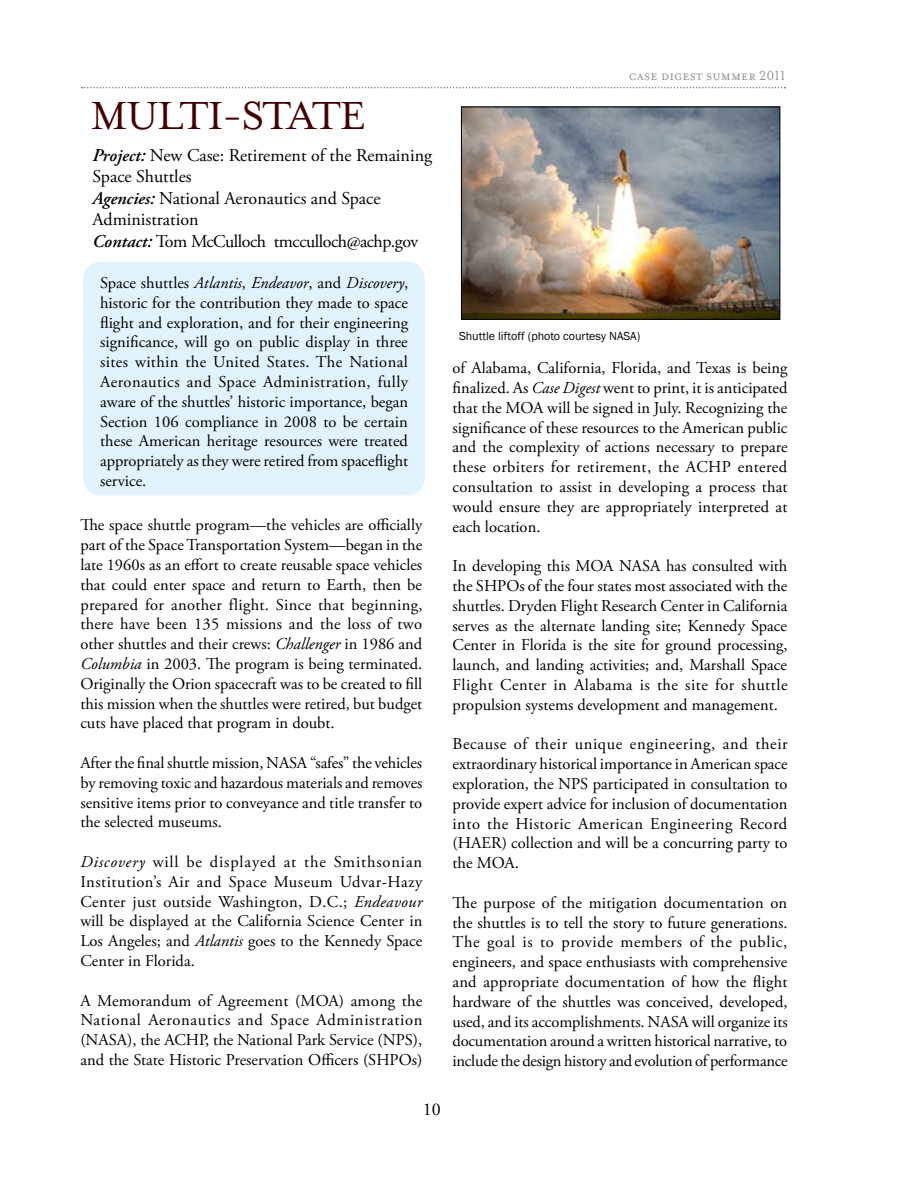
<style>
.page{position:relative;width:918px;height:1188px;background:#fff}
.page>*{position:absolute;margin:0;border:0;box-sizing:border-box;transform-origin:0 0}
.t1{font:45px "Mrs Eaves Small Caps";color:#400}
.t2{font:18px/21.6px "Adobe Garamond Pro";color:#000}
.t3{font:16.5px/19.8px "Adobe Garamond Pro";color:#000;text-align:justify}
.t4{font:15px "Mrs Eaves Small Caps";color:#939598}
.t5{font:12px "Franklin Gothic";color:#000}
.s1{font-weight:600;font-style:italic}
.s2{font-style:italic}
</style>
<div class="page">
<svg style="left:82px;top:87px;width:704px;height:1px"></svg>
<div style="left:83px;top:262px;width:342px;height:234px;background:#e1f3fd;border-radius:18px"></div>
<img style="left:463px;top:109px;width:315px;height:209px">
<div style="left:461px;top:107px;width:319px;height:213px;border:1px solid #000"></div>
<h1 class="t1" style="left:91px;top:91px;width:27px">Multi</h1>
<h1 class="t1" style="left:222px;top:91px;width:45px">-state</h1>
<p class="t2" style="left:93px;top:145px;width:341px"><span class="s1">Project:</span> New Case: Retirement of the Remaining Space Shuttles<br><span class="s1">Agencies:</span> National Aeronautics and Space Administration<br><span class="s1">Contact:</span> Tom McCulloch tmcculloch@achp.gov</p>
<p class="t3" style="left:100px;top:273px;width:310px">Space shuttles <span class="s2">Atlantis</span>, <span class="s2">Endeavor</span>, and <span class="s2">Discovery</span>, historic for the contribution they made to space flight and exploration, and for their engineering significance, will go on public display in three sites within the United States. The National Aeronautics and Space Administration, fully aware of the shuttles’ historic importance, began Section 106 compliance in 2008 to be certain these American heritage resources were treated appropriately as they were retired from spaceflight service.</p>
<p class="t3" style="left:80px;top:516px;width:344px">The space shuttle program—the vehicles are officially part of the Space Transportation System—began in the late 1960s as an effort to create reusable space vehicles that could enter space and return to Earth, then be prepared for another flight. Since that beginning, there have been 135 missions and the loss of two other shuttles and their crews: <span class="s2">Challenger</span> in 1986 and <span class="s2">Columbia</span> in 2003. The program is being terminated.<br>Originally the Orion spacecraft was to be created to fill this mission when the shuttles were retired, but budget cuts have placed that program in doubt.</p>
<p class="t3" style="left:80px;top:753px;width:344px">After the final shuttle mission, NASA “safes” the vehicles by removing toxic and hazardous materials and removes sensitive items prior to conveyance and title transfer to the selected museums.</p>
<p class="t3" style="left:80px;top:852px;width:344px"><span class="s2">Discovery</span> will be displayed at the Smithsonian Institution’s Air and Space Museum Udvar-Hazy Center just outside Washington, D.C.; <span class="s2">Endeavour </span>will be displayed at the California Science Center in Los Angeles; and <span class="s2">Atlantis</span> goes to the Kennedy Space Center in Florida.</p>
<p class="t3" style="left:80px;top:991px;width:344px">A Memorandum of Agreement (MOA) among the National Aeronautics and Space Administration (NASA), the ACHP, the National Park Service (NPS), and the State Historic Preservation Officers (SHPOs)</p>
<p class="t4" style="left:629px;top:68px;width:158px">case digest summer 2011</p>
<p class="t5" style="left:459px;top:328px;width:183px">Shuttle liftoff (photo courtesy NASA)</p>
<p class="t3" style="left:453px;top:359px;width:337px">of Alabama, California, Florida, and Texas is being finalized. As <span class="s2">Case Digest</span> went to print, it is anticipated that the MOA will be signed in July. Recognizing the significance of these resources to the American public and the complexity of actions necessary to prepare these orbiters for retirement, the ACHP entered consultation to assist in developing a process that would ensure they are appropriately interpreted at each location.</p>
<p class="t3" style="left:453px;top:557px;width:336px">In developing this MOA NASA has consulted with the SHPOs of the four states most associated with the shuttles. Dryden Flight Research Center in California serves as the alternate landing site; Kennedy Space Center in Florida is the site for ground processing, launch, and landing activities; and, Marshall Space Flight Center in Alabama is the site for shuttle propulsion systems development and management.</p>
<p class="t3" style="left:453px;top:735px;width:337px">Because of their unique engineering, and their extraordinary historical importance in American space exploration, the NPS participated in consultation to provide expert advice for inclusion of documentation into the Historic American Engineering Record (HAER) collection and will be a concurring party to the MOA.</p>
<p class="t3" style="left:453px;top:893px;width:337px">The purpose of the mitigation documentation on the shuttles is to tell the story to future generations.<br>The goal is to provide members of the public, engineers, and space enthusiasts with comprehensive and appropriate documentation of how the flight hardware of the shuttles was conceived, developed, used, and its accomplishments. NASA will organize its documentation around a written historical narrative, to include the design history and evolution of performance</p>
<p class="t2" style="left:423px;top:1099px;width:19px">10</p>
</div>
